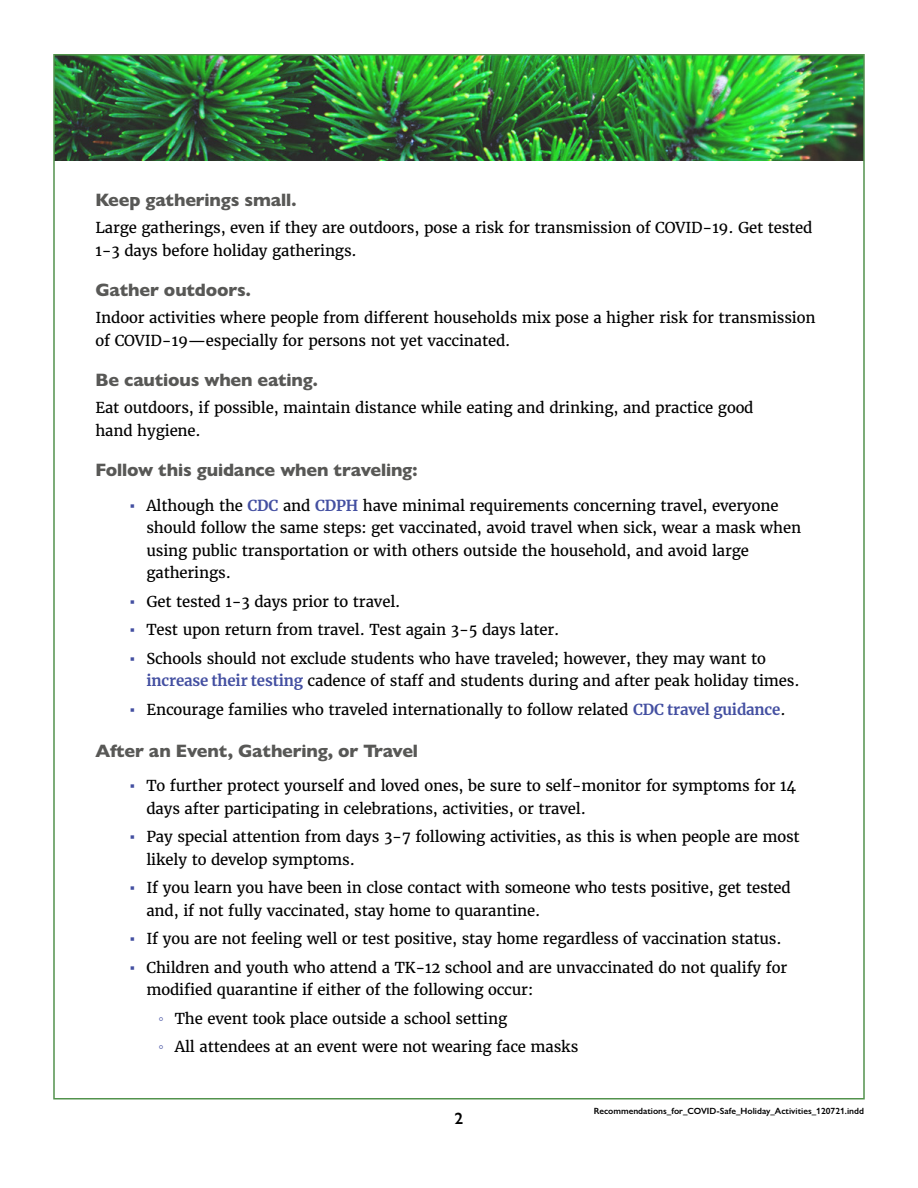
<style>
.page{position:relative;width:918px;height:1188px;background:#fff}
.page>*{position:absolute;margin:0;border:0;box-sizing:border-box;transform-origin:0 0}
.H3-grey{font:800 18px "Gill Sans Nova";letter-spacing:-.01em;color:#585856}
.t1{font:600 16.5px "Gill Sans Nova";color:#000}
.body_copy{font:15px/22.5px "Merriweather";letter-spacing:-.01em;color:#000}
.t2{font:600 9px "Gill Sans Nova";color:#000}
.s1{font-family:"Gill Sans Nova";font-weight:500;color:#434fa1}
.s2{font-weight:700;color:#434fa1}
</style>
<div class="page">
<img style="left:56px;top:57px;width:806px;height:103px">
<p class="H3-grey" style="left:95px;top:189px;width:203px">Keep gatherings small.</p>
<p class="body_copy" style="left:95px;top:216px;width:719px">Large gatherings, even if they are outdoors, pose a risk for transmission of COVID-19. Get tested<br>1-3 days before holiday gatherings.</p>
<p class="H3-grey" style="left:95px;top:279px;width:157px">Gather outdoors.</p>
<p class="body_copy" style="left:95px;top:306px;width:722px">Indoor activities where people from different households mix pose a higher risk for transmission of COVID-19—especially for persons not yet vaccinated.</p>
<p class="H3-grey" style="left:95px;top:369px;width:224px">Be cautious when eating.</p>
<p class="body_copy" style="left:95px;top:396px;width:660px">Eat outdoors, if possible, maintain distance while eating and drinking, and practice good hand hygiene.</p>
<p class="H3-grey" style="left:95px;top:459px;width:324px">Follow this guidance when traveling:</p>
<p class="body_copy" style="left:146px;top:494px;width:656px;text-indent:-16px"><span class="s1">▪</span> Although the <span class="s2">CDC</span> and <span class="s2">CDPH</span> have minimal requirements concerning travel, everyone should follow the same steps: get vaccinated, avoid travel when sick, wear a mask when using public transportation or with others outside the household, and avoid large gatherings.</p>
<p class="body_copy" style="left:130px;top:590px;width:272px"><span class="s1">▪</span> Get tested 1-3 days prior to travel.</p>
<p class="body_copy" style="left:130px;top:618px;width:431px"><span class="s1">▪</span> Test upon return from travel. Test again 3-5 days later.</p>
<p class="body_copy" style="left:146px;top:647px;width:655px;text-indent:-16px"><span class="s1">▪</span> Schools should not exclude students who have traveled; however, they may want to <span class="s2">increase their testing</span> cadence of staff and students during and after peak holiday times.</p>
<p class="body_copy" style="left:130px;top:698px;width:657px"><span class="s1">▪</span> Encourage families who traveled internationally to follow related <span class="s2">CDC travel guidance</span>.</p>
<p class="H3-grey" style="left:95px;top:739px;width:324px">After an Event, Gathering, or Travel</p>
<p class="body_copy" style="left:146px;top:774px;width:651px;text-indent:-16px"><span class="s1">▪</span> To further protect yourself and loved ones, be sure to self-monitor for symptoms for 14 days after participating in celebrations, activities, or travel.</p>
<p class="body_copy" style="left:146px;top:825px;width:655px;text-indent:-16px"><span class="s1">▪</span> Pay special attention from days 3-7 following activities, as this is when people are most likely to develop symptoms.</p>
<p class="body_copy" style="left:146px;top:876px;width:646px;text-indent:-16px"><span class="s1">▪</span> If you learn you have been in close contact with someone who tests positive, get tested and, if not fully vaccinated, stay home to quarantine.</p>
<p class="body_copy" style="left:130px;top:927px;width:653px"><span class="s1">▪</span> If you are not feeling well or test positive, stay home regardless of vaccination status.</p>
<p class="body_copy" style="left:146px;top:956px;width:643px;text-indent:-16px"><span class="s1">▪</span> Children and youth who attend a TK-12 school and are unvaccinated do not qualify for modified quarantine if either of the following occur:</p>
<p class="body_copy" style="left:158px;top:1007px;width:350px"><span class="s1">◦</span> The event took place outside a school setting</p>
<p class="body_copy" style="left:158px;top:1035px;width:421px"><span class="s1">◦</span> All attendees at an event were not wearing face masks</p>
<p class="t1" style="left:455px;top:1108px;width:10px">2</p>
<p class="t2" style="left:594px;top:1105px;width:272px">Recommendations_for_COVID-Safe_Holiday_Activities_120721.indd</p>
</div>
